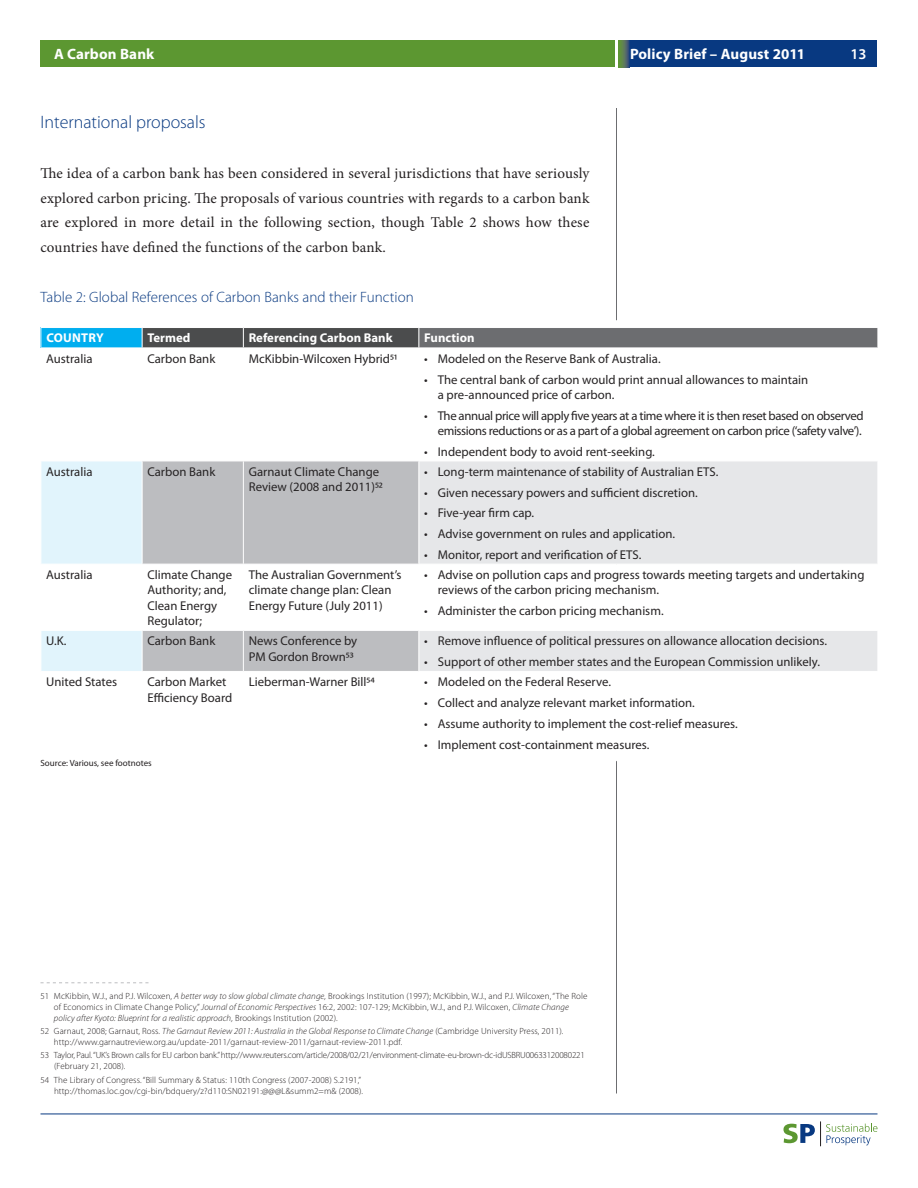
<style>
.page{position:relative;width:918px;height:1188px;background:#fff}
.page>*{position:absolute;margin:0;border:0;box-sizing:border-box;transform-origin:0 0}
.subs{font:300 18px "Myriad Pro";color:#083981}
.body{font:15px/24.8px "Minion Pro";letter-spacing:.01em;color:#231f20;text-align:justify}
.chart_title{font:300 15px "Myriad Pro";letter-spacing:.005em;color:#083981}
.t1{font:700 15px "Myriad Pro";letter-spacing:.01em;color:#fff}
.t2{font:600 15px "Myriad Pro";color:#fff}
.chart_body_bullets{font:12.75px/15.3px "Myriad Pro";color:#262324}
.chart_body{font:12.75px/15.3px "Myriad Pro";color:#262324}
.chart_body_bullets-2{font:12.75px/15.3px "Myriad Pro";letter-spacing:-.03em;color:#262324;text-align:right}
.chart_body_bold{font:700 12.75px "Myriad Pro";color:#fff}
.chart_heds{font:700 12.75px "Myriad Pro";letter-spacing:.02em;color:#fff}
.footnote{font:300 9px/10.8px "Myriad Pro";letter-spacing:.01em;color:#231f20}
.footnote-2{font:300 9px/10.8px "Myriad Pro";letter-spacing:-.02em;color:#231f20}
.source{font:9px "Myriad Pro";color:#231f20}
.s1{font-style:italic}
</style>
<div class="page">
<hr style="left:616px;top:108px;width:1px;height:986px;background:#6c6d70">
<div style="left:41px;top:328px;width:101px;height:20px;background:#00aeef"></div>
<div style="left:419px;top:328px;width:459px;height:20px;background:#6c6d70"></div>
<svg style="left:41px;top:462px;width:101px;height:209px"></svg>
<svg style="left:143px;top:462px;width:275px;height:209px;fill:#bcbdc0"></svg>
<svg style="left:419px;top:462px;width:458px;height:209px;fill:#e6e7e9"></svg>
<div style="left:142px;top:328px;width:277px;height:20px;background:#4b4c4d"></div>
<hr style="left:419px;top:348px;width:459px;height:1px;background:#fff">
<hr style="left:243px;top:461px;width:1px;height:103px;background:#fff">
<hr style="left:419px;top:461px;width:459px;height:1px;background:#fff">
<hr style="left:40px;top:564px;width:102px;height:1px;background:#fff">
<hr style="left:142px;top:564px;width:101px;height:1px;background:#fff">
<hr style="left:243px;top:564px;width:176px;height:1px;background:#fff">
<hr style="left:243px;top:564px;width:1px;height:66px;background:#fff">
<hr style="left:419px;top:564px;width:459px;height:1px;background:#fff">
<hr style="left:40px;top:630px;width:102px;height:1px;background:#fff">
<hr style="left:142px;top:630px;width:101px;height:1px;background:#fff">
<hr style="left:243px;top:630px;width:176px;height:1px;background:#fff">
<hr style="left:243px;top:631px;width:1px;height:40px;background:#fff">
<hr style="left:419px;top:630px;width:459px;height:1px;background:#fff">
<hr style="left:419px;top:671px;width:459px;height:1px;background:#fff">
<hr style="left:419px;top:320px;width:459px;height:1px;background:#fff">
<svg style="left:40px;top:327px;width:1px;height:21px"></svg>
<hr style="left:419px;top:327px;width:459px;height:1px;background:#fff">
<hr style="left:419px;top:754px;width:459px;height:1px;background:#fff">
<hr style="left:419px;top:760px;width:459px;height:1px;background:#fff">
<svg style="left:40px;top:982px;width:108px;height:1px"></svg>
<div style="left:616px;top:40px;width:262px;height:28px;background:#083981"></div>
<svg style="left:618px;top:40px;width:12px;height:28px"></svg>
<div style="left:40px;top:40px;width:576px;height:28px;background:#5c9731"></div>
<hr style="left:40px;top:1114px;width:838px;height:1px;background:#083981">
<hr style="left:615px;top:34px;width:3px;height:40px;background:#fff">
<svg style="left:784px;top:1122px;width:94px;height:24px"></svg>
<p class="t1" style="left:54px;top:44px;width:102px">A Carbon Bank</p>
<p class="t1" style="left:630px;top:44px;width:177px">Policy Brief – August 2011</p>
<p class="t2" style="left:850px;top:44px;width:18px">13</p>
<p class="subs" style="left:40px;top:112px;width:167px">International proposals</p>
<p class="body" style="left:40px;top:161px;width:550px">The idea of a carbon bank has been considered in several jurisdictions that have seriously explored carbon pricing. The proposals of various countries with regards to a carbon bank are explored in more detail in the following section, though Table 2 shows how these countries have defined the functions of the carbon bank.</p>
<p class="chart_title" style="left:40px;top:288px;width:375px">Table 2: Global References of Carbon Banks and their Function</p>
<p class="chart_heds" style="left:46px;top:330px;width:59px">COUNTRY</p>
<p class="chart_body_bold" style="left:148px;top:330px;width:44px">Termed</p>
<p class="chart_body_bold" style="left:249px;top:330px;width:145px">Referencing Carbon Bank</p>
<p class="chart_body_bold" style="left:424px;top:330px;width:52px">Function</p>
<p class="chart_body" style="left:46px;top:351px;width:48px">Australia</p>
<p class="chart_body" style="left:148px;top:351px;width:69px">Carbon Bank</p>
<p class="chart_body" style="left:249px;top:351px;width:150px">McKibbin-Wilcoxen Hybrid51</p>
<p class="chart_body_bullets" style="left:424px;top:351px;width:238px">• Modeled on the Reserve Bank of Australia.</p>
<p class="chart_body_bullets" style="left:438px;top:371px;width:372px;text-indent:-14px">• The central bank of carbon would print annual allowances to maintain a pre-announced price of carbon.</p>
<p class="chart_body_bullets-2" style="left:424px;top:407px;width:441px">• The annual price will apply five years at a time where it is then reset based on observed emissions reductions or as a part of a global agreement on carbon price (‘safety valve’).</p>
<p class="chart_body_bullets" style="left:424px;top:443px;width:232px">• Independent body to avoid rent-seeking.</p>
<p class="chart_body" style="left:46px;top:464px;width:48px">Australia</p>
<p class="chart_body" style="left:148px;top:464px;width:69px">Carbon Bank</p>
<p class="chart_body" style="left:249px;top:464px;width:136px">Garnaut Climate Change<br>Review (2008 and 2011)52</p>
<p class="chart_body_bullets" style="left:424px;top:464px;width:296px">• Long-term maintenance of stability of Australian ETS.</p>
<p class="chart_body_bullets" style="left:424px;top:485px;width:275px">• Given necessary powers and sufficient discretion.</p>
<p class="chart_body_bullets" style="left:424px;top:505px;width:111px">• Five-year firm cap.</p>
<p class="chart_body_bullets" style="left:424px;top:526px;width:252px">• Advise government on rules and application.</p>
<p class="chart_body_bullets" style="left:424px;top:547px;width:219px">• Monitor, report and verification of ETS.</p>
<p class="chart_body" style="left:46px;top:567px;width:48px">Australia</p>
<p class="chart_body" style="left:148px;top:567px;width:86px">Climate Change<br>Authority; and,<br>Clean Energy<br>Regulator;</p>
<p class="chart_body" style="left:249px;top:567px;width:154px">The Australian Government’s climate change plan: Clean<br>Energy Future (July 2011)</p>
<p class="chart_body_bullets" style="left:438px;top:567px;width:428px;text-indent:-14px">• Advise on pollution caps and progress towards meeting targets and undertaking reviews of the carbon pricing mechanism.</p>
<p class="chart_body_bullets" style="left:424px;top:603px;width:241px">• Administer the carbon pricing mechanism.</p>
<p class="chart_body" style="left:46px;top:633px;width:22px">U.K.</p>
<p class="chart_body" style="left:148px;top:633px;width:69px">Carbon Bank</p>
<p class="chart_body" style="left:249px;top:633px;width:110px">News Conference by<br>PM Gordon Brown53</p>
<p class="chart_body_bullets" style="left:424px;top:633px;width:404px">• Remove influence of political pressures on allowance allocation decisions.</p>
<p class="chart_body_bullets" style="left:424px;top:654px;width:397px">• Support of other member states and the European Commission unlikely.</p>
<p class="chart_body" style="left:46px;top:674px;width:72px">United States</p>
<p class="chart_body" style="left:148px;top:674px;width:86px">Carbon Market<br>Efficiency Board</p>
<p class="chart_body" style="left:249px;top:674px;width:128px">Lieberman-Warner Bill54</p>
<p class="chart_body_bullets" style="left:424px;top:674px;width:188px">• Modeled on the Federal Reserve.</p>
<p class="chart_body_bullets" style="left:424px;top:695px;width:272px">• Collect and analyze relevant market information.</p>
<p class="chart_body_bullets" style="left:424px;top:716px;width:315px">• Assume authority to implement the cost-relief measures.</p>
<p class="chart_body_bullets" style="left:424px;top:736px;width:227px">• Implement cost-containment measures.</p>
<p class="source" style="left:40px;top:758px;width:113px">Source: Various, see footnotes</p>
<p class="footnote" style="left:54px;top:991px;width:535px;text-indent:-13px">51 McKibbin, W.J., and P.J. Wilcoxen, <span class="s1">A better way to slow global climate change,</span> Brookings Institution (1997); McKibbin, W.J., and P.J. Wilcoxen, “The Role of Economics in Climate Change Policy,” <span class="s1">Journal of Economic Perspectives</span> 16:2, 2002: 107-129; McKibbin, W.J., and P.J. Wilcoxen, <span class="s1">Climate Change policy after Kyoto: Blueprint for a realistic approach,</span> Brookings Institution (2002).</p>
<p class="footnote" style="left:54px;top:1026px;width:511px;text-indent:-13px">52 Garnaut, 2008; Garnaut, Ross. <span class="s1">The Garnaut Review 2011: Australia in the Global Response to Climate Change</span> (Cambridge University Press, 2011). http://www.garnautreview.org.au/update-2011/garnaut-review-2011/garnaut-review-2011.pdf.</p>
<p class="footnote-2" style="left:54px;top:1050px;width:532px;text-indent:-14px">53 Taylor, Paul. “UK’s Brown calls for EU carbon bank.” http://www.reuters.com/article/2008/02/21/environment-climate-eu-brown-dc-idUSBRU00633120080221 (February 21, 2008).</p>
<p class="footnote" style="left:40px;top:1074px;width:324px;text-align:right">54 The Library of Congress. “Bill Summary &amp; Status: 110th Congress (2007-2008) S.2191,” http://thomas.loc.gov/cgi-bin/bdquery/z?d110:SN02191:@@@L&amp;summ2=m&amp; (2008).</p>
</div>
